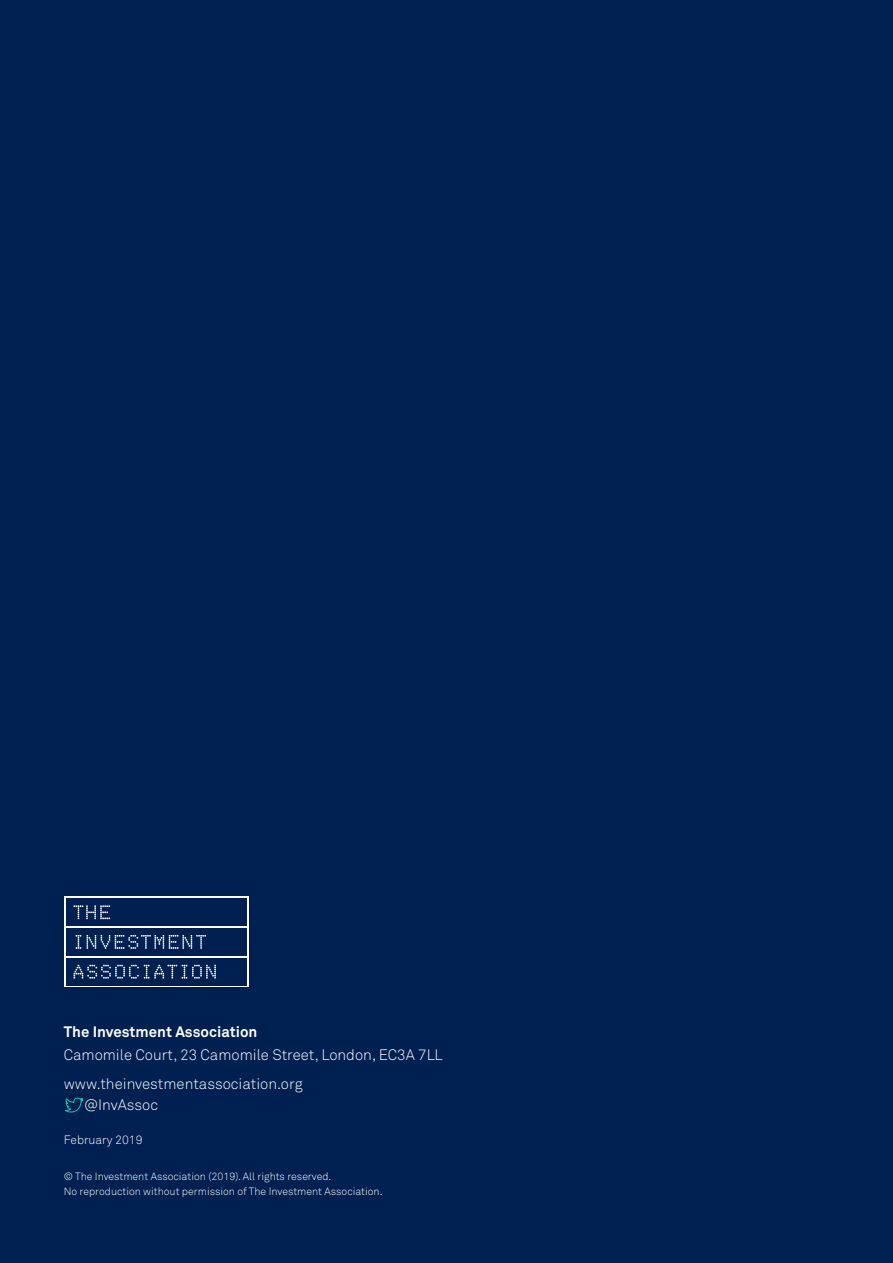
<style>
.page{position:relative;width:893px;height:1263px;background:#002051}
.page>*{position:absolute;margin:0;border:0;box-sizing:border-box;transform-origin:0 0}
.t1{font:300 15px/22.5px "Akkurat Std";color:#fff}
.t2{font:300 12px "Akkurat Std";color:#fff}
.t3{font:300 10.5px "Akkurat Std";color:#fff}
.s1{font-weight:700}
</style>
<div class="page">
<svg style="left:64px;top:896px;width:184px;height:91px;background:#d9dee5"></svg>
<div style="left:66px;top:898px;width:180px;height:28px;background:#002051"></div>
<div style="left:66px;top:928px;width:180px;height:28px;background:#002051"></div>
<div style="left:66px;top:958px;width:180px;height:27px;background:#002051"></div>
<svg style="left:73px;top:905px;width:37px;height:14px"></svg>
<svg style="left:76px;top:935px;width:130px;height:14px"></svg>
<svg style="left:73px;top:965px;width:143px;height:13px"></svg>
<svg style="left:65px;top:1097px;width:19px;height:16px"></svg>
<p class="t1" style="left:64px;top:1020px;width:380px"><span class="s1">The Investment Association<br></span>Camomile Court, 23 Camomile Street, London, EC3A 7LL</p>
<p class="t1" style="left:84px;top:1073px;width:220px;line-height:21px;text-indent:-20px">www.theinvestmentassociation.org @InvAssoc</p>
<p class="t2" style="left:64px;top:1132px;width:80px">February 2019</p>
<p class="t3" style="left:64px;top:1170px;width:269px">© The Investment Association (2019). All rights reserved.</p>
<p class="t3" style="left:64px;top:1185px;width:320px">No reproduction without permission of The Investment Association.</p>
</div>
